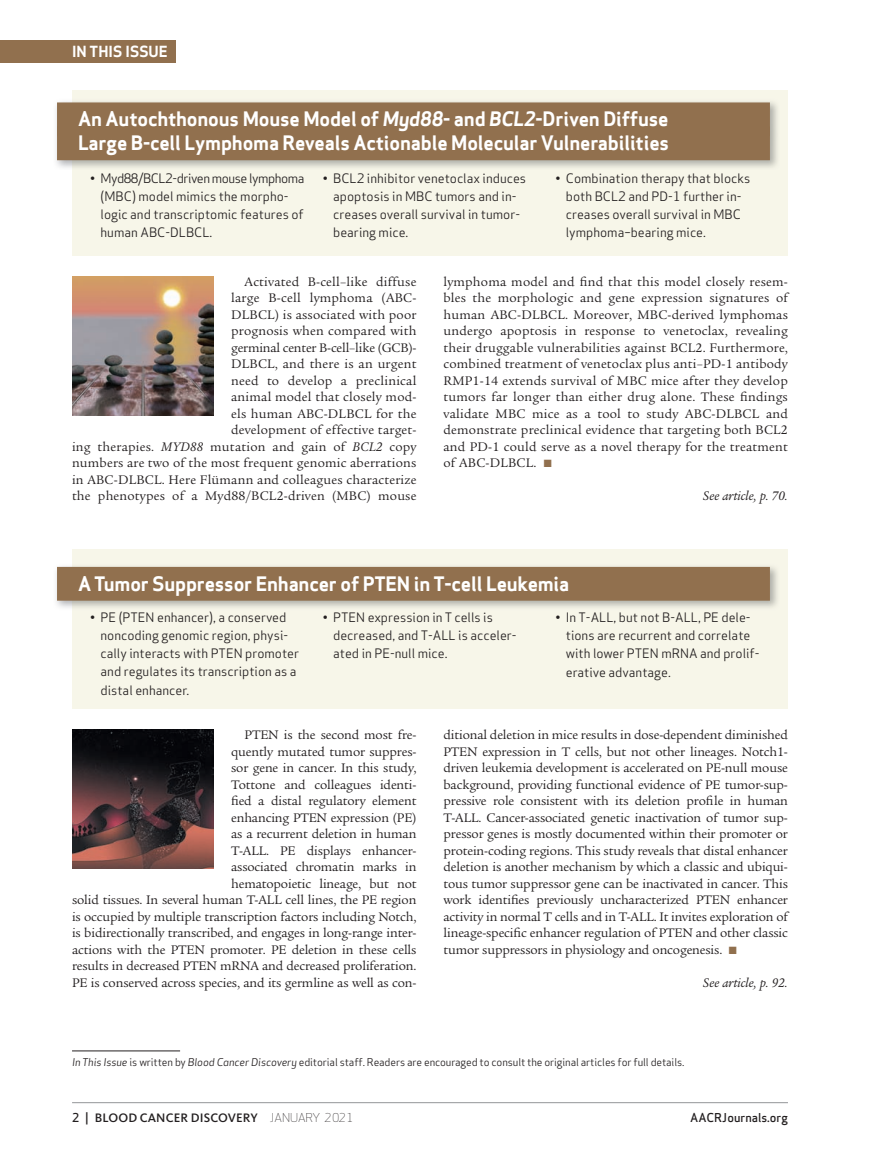
<style>
.page{position:relative;width:878px;height:1175px;background:#fff}
.page>*{position:absolute;margin:0;border:0;box-sizing:border-box;transform-origin:0 0}
.t1{font:700 19.5px/24px "Apex Sans";letter-spacing:-.01em;color:#fff}
.t2{font:700 15px "Apex Sans";color:#fff}
.t3{font:13.5px/16.5px "Legacy Serif Std";letter-spacing:-.01em;color:#231f20;text-align:justify}
.t4{font:13.5px/16.5px "Legacy Serif Std";letter-spacing:.015em;color:#231f20;text-align:right}
.t5{font:italic 13.5px "Legacy Serif Std";color:#231f20}
.t6{font:12.75px/18px "Apex Sans";color:#231f20}
.t7{font:500 12.75px "Kievit OT";letter-spacing:.01em;color:#231f20}
.t8{font:500 12px "Apex Sans";color:#231f20}
.t9{font:10.5px "Apex Sans";letter-spacing:-.01em;color:#231f20}
.s1{font-style:italic}
.s2{color:#91704e}
.s3{font-family:"Apex Sans";font-size:12px}
.s4{font-family:"Apex Sans";font-weight:300;font-size:12px}
</style>
<div class="page">
<div style="left:0;top:40px;width:176px;height:23px;background:#91704e"></div>
<hr style="left:72px;top:1102px;width:716px;height:1px;background:#939598">
<div style="left:72px;top:549px;width:716px;height:160px;background:#f7f6e9"></div>
<img style="left:56px;top:566px;width:722px;height:42px">
<div style="left:57px;top:567px;width:713px;height:33px;background:#91704e"></div>
<img style="left:72px;top:729px;width:141px;height:139px">
<hr style="left:72px;top:1050px;width:108px;height:1px;background:#231f20">
<div style="left:72px;top:90px;width:716px;height:165px;background:#f7f6e9"></div>
<img style="left:56px;top:101px;width:722px;height:67px">
<div style="left:57px;top:102px;width:713px;height:34px;background:#91704e"></div>
<div style="left:57px;top:126px;width:713px;height:34px;background:#91704e"></div>
<img style="left:72px;top:276px;width:141px;height:139px">
<p class="t2" style="left:72px;top:42px;width:97px">IN ThIS ISSUE</p>
<h1 class="t1" style="left:78px;top:107px;width:592px">An Autochthonous Mouse Model of <span class="s1">Myd88</span>- and <span class="s1">BCL2</span>-Driven Diffuse<br>Large b-cell Lymphoma Reveals Actionable Molecular Vulnerabilities</h1>
<p class="t6" style="left:101px;top:168px;width:205px;text-indent:-11px">• Myd88/BCL2-driven mouse lymphoma (MBC) model mimics the morpho&shy;logic and transcriptomic features of human ABC-DLBCL.</p>
<p class="t6" style="left:333px;top:168px;width:194px;text-indent:-11px">• BCL2 inhibitor venetoclax induces apoptosis in MBC tumors and in&shy;creases overall survival in tumor&shy;bearing mice.</p>
<p class="t6" style="left:566px;top:168px;width:186px;text-indent:-11px">• Combination therapy that blocks both BCL2 and PD-1 further in&shy;creases overall survival in MBC lymphoma–bearing mice.</p>
<p class="t4" style="left:72px;top:273px;width:346px">Activated B-cell–like diffuse<br>large B-cell lymphoma (ABC-<br>DLBCL) is associated with poor<br>prognosis when compared with<br>germinal center B-cell–like (GCB)-<br>DLBCL, and there is an urgent<br>need to develop a preclinical<br>animal model that closely mod-<br>els human ABC-DLBCL for the<br>development of effective target-<br>ing therapies. <span class="s1">MYD88</span> mutation and gain of <span class="s1">BCL2</span> copy numbers are two of the most frequent genomic aberrations in ABC-DLBCL. Here Flümann and colleagues characterize the phenotypes of a Myd88/BCL2-driven (MBC) mouse</p>
<p class="t3" style="left:443px;top:273px;width:346px">lymphoma model and find that this model closely resem&shy;bles the morphologic and gene expression signatures of human ABC-DLBCL. Moreover, MBC-derived lymphomas undergo apoptosis in response to venetoclax, revealing their druggable vulnerabilities against BCL2. Furthermore, combined treatment of venetoclax plus anti–PD-1 antibody RMP1-14 extends survival of MBC mice after they develop tumors far longer than either drug alone. These findings validate MBC mice as a tool to study ABC-DLBCL and demonstrate preclinical evidence that targeting both BCL2 and PD-1 could serve as a novel therapy for the treatment of ABC-DLBCL. <span class="s2">■</span></p>
<p class="t5" style="left:702px;top:488px;width:87px">See article, p. 70.</p>
<h1 class="t1" style="left:78px;top:571px;width:493px">A Tumor Suppressor Enhancer of PTEN in T-cell Leukemia</h1>
<p class="t6" style="left:101px;top:607px;width:200px;text-indent:-11px">• PE (PTEN enhancer), a conserved noncoding genomic region, physi&shy;cally interacts with PTEN promoter and regulates its transcription as a distal enhancer.</p>
<p class="t6" style="left:333px;top:607px;width:185px;text-indent:-11px">• PTEN expression in T cells is decreased, and T-ALL is acceler&shy;ated in PE-null mice.</p>
<p class="t6" style="left:566px;top:607px;width:195px;text-indent:-11px">• In T-ALL, but not B-ALL, PE dele&shy;tions are recurrent and correlate with lower PTEN mRNA and prolif&shy;erative advantage.</p>
<p class="t3" style="left:72px;top:727px;width:346px;text-align:right">PTEN is the second most fre-<br>quently mutated tumor suppres-<br>sor gene in cancer. In this study,<br>Tottone and colleagues identi-<br>fied a distal regulatory element<br>enhancing PTEN expression (PE)<br>as a recurrent deletion in human<br>T-ALL. PE displays enhancer-<br>associated chromatin marks in<br>hematopoietic lineage, but not<br>solid tissues. In several human T-ALL cell lines, the PE region is occupied by multiple transcription factors including Notch, is bidirectionally transcribed, and engages in long-range inter&shy;actions with the PTEN promoter. PE deletion in these cells results in decreased PTEN mRNA and decreased proliferation.<br>PE is conserved across species, and its germline as well as con-</p>
<p class="t3" style="left:443px;top:727px;width:346px">ditional deletion in mice results in dose-dependent diminished PTEN expression in T cells, but not other lineages. Notch1- driven leukemia development is accelerated on PE-null mouse background, providing functional evidence of PE tumor-sup&shy;pressive role consistent with its deletion profile in human T-ALL. Cancer-associated genetic inactivation of tumor sup&shy;pressor genes is mostly documented within their promoter or protein-coding regions. This study reveals that distal enhancer deletion is another mechanism by which a classic and ubiqui&shy;tous tumor suppressor gene can be inactivated in cancer. This work identifies previously uncharacterized PTEN enhancer activity in normal T cells and in T-ALL. It invites exploration of lineage-specific enhancer regulation of PTEN and other classic tumor suppressors in physiology and oncogenesis. <span class="s2">■</span></p>
<p class="t5" style="left:702px;top:975px;width:87px">See article, p. 92.</p>
<p class="t9" style="left:72px;top:1053px;width:614px"><span class="s1">In This Issue</span> is written by <span class="s1">Blood Cancer Discovery</span> editorial staff. Readers are encouraged to consult the original articles for full details.</p>
<p class="t7" style="left:72px;top:1109px;width:283px"><span class="s3">2 |</span> BLOOD CANCER DISCOVERY <span class="s4">JANUARY 2021</span></p>
<p class="t8" style="left:690px;top:1106px;width:99px">AACRJournals.org</p>
</div>
